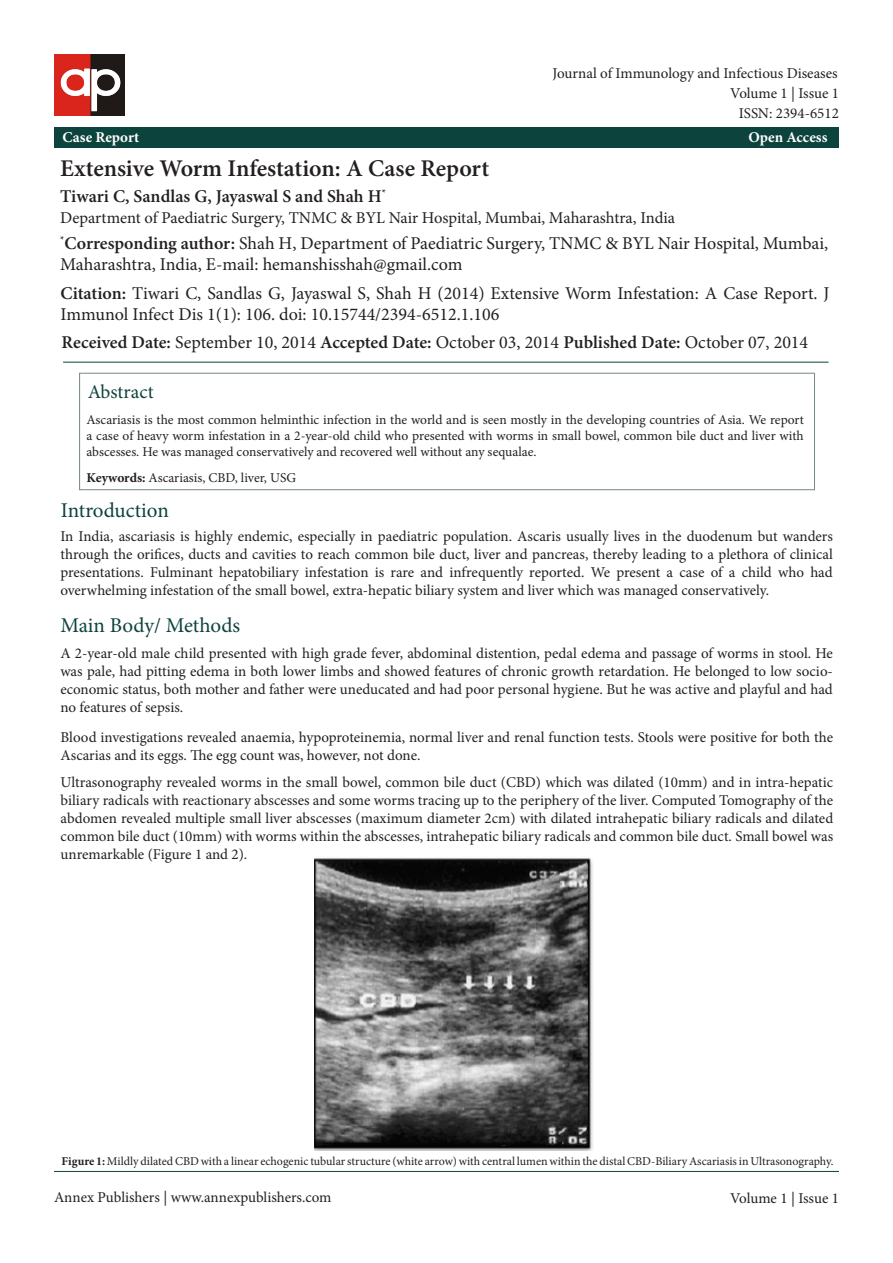
<style>
.page{position:relative;width:893px;height:1263px;background:#fff}
.page>*{position:absolute;margin:0;border:0;box-sizing:border-box;transform-origin:0 0}
.t1{font:600 24px "Minion Pro";color:#231f20}
.t2{font:21px "Minion Pro";color:#0d433d}
.t3{font:19.5px "Minion Pro";color:#0d433d}
.t4{font:18px/21.6px "Minion Pro";color:#231f20}
.t5{font:600 18px "Minion Pro";color:#231f20}
.t6{font:16.5px "Minion Pro";color:#231f20}
.t7{font:15px/18px "Minion Pro";letter-spacing:-.005em;color:#231f20;text-align:justify}
.t8{font:700 15px "Minion Pro";letter-spacing:.005em;color:#fff}
.t9{font:13.5px/16.2px "Minion Pro";letter-spacing:-.005em;color:#231f20;text-align:justify}
.t10{font:12px "Minion Pro";color:#231f20}
.s1{font-weight:600}
.s2{font-weight:700}
</style>
<div class="page">
<hr style="left:54px;top:1171px;width:785px;height:1px;background:#0d433d">
<div style="left:79px;top:373px;width:736px;height:117px;background:#fff;border:1px solid #748885"></div>
<img style="left:54px;top:54px;width:71px;height:62px">
<div style="left:54px;top:127px;width:785px;height:20px;background:#0d433d"></div>
<hr style="left:63px;top:362px;width:766px;height:1px;background:#0d433d">
<svg style="left:79px;top:372px;width:164px;height:119px"></svg>
<img style="left:315px;top:858px;width:278px;height:292px">
<p class="t7" style="left:552px;top:65px;width:287px">Journal of Immunology and Infectious Diseases</p>
<p class="t7" style="left:739px;top:104px;width:102px">ISSN: 2394-6512</p>
<p class="t7" style="left:730px;top:84px;width:110px">Volume 1 | Issue 1</p>
<p class="t8" style="left:63px;top:127px;width:78px">Case Report</p>
<p class="t8" style="left:748px;top:127px;width:81px">Open Access</p>
<p class="t1" style="left:60px;top:151px;width:430px">Extensive Worm Infestation: A Case Report</p>
<p class="t5" style="left:60px;top:184px;width:327px">Tiwari C, Sandlas G, Jayaswal S and Shah H<sup>*</sup></p>
<p class="t6" style="left:60px;top:207px;width:616px">Department of Paediatric Surgery, TNMC &amp; BYL Nair Hospital, Mumbai, Maharashtra, India</p>
<p class="t4" style="left:60px;top:232px;width:769px"><sup>*</sup><span class="s1">Corresponding author:</span> Shah H, Department of Paediatric Surgery, TNMC &amp; BYL Nair Hospital, Mumbai,<br>Maharashtra, India, E-mail: hemanshisshah@gmail.com</p>
<p class="t4" style="left:61px;top:282px;width:770px"><span class="s1">Citation:</span> Tiwari C, Sandlas G, Jayaswal S, Shah H (2014) Extensive Worm Infestation: A Case Report. J<br>Immunol Infect Dis 1(1): 106. doi: 10.15744/2394-6512.1.106</p>
<p class="t4" style="left:62px;top:331px;width:748px"><span class="s1">Received Date:</span> September 10, 2014 <span class="s1">Accepted Date:</span> October 03, 2014 <span class="s1">Published Date:</span> October 07, 2014</p>
<p class="t3" style="left:88px;top:378px;width:68px">Abstract</p>
<p class="t9" style="left:86px;top:411px;width:719px">Ascariasis is the most common helminthic infection in the world and is seen mostly in the developing countries of Asia. We report a case of heavy worm infestation in a 2-year-old child who presented with worms in small bowel, common bile duct and liver with abscesses. He was managed conservatively and recovered well without any sequalae.</p>
<p class="t9" style="left:86px;top:470px;width:211px"><span class="s2">Keywords:</span> Ascariasis, CBD, liver, USG</p>
<p class="t2" style="left:61px;top:496px;width:109px">Introduction</p>
<p class="t7" style="left:60px;top:527px;width:774px">In India, ascariasis is highly endemic, especially in paediatric population. Ascaris usually lives in the duodenum but wanders through the orifices, ducts and cavities to reach common bile duct, liver and pancreas, thereby leading to a plethora of clinical presentations. Fulminant hepatobiliary infestation is rare and infrequently reported. We present a case of a child who had overwhelming infestation of the small bowel, extra-hepatic biliary system and liver which was managed conservatively.</p>
<p class="t2" style="left:61px;top:611px;width:181px">Main Body/ Methods</p>
<p class="t7" style="left:60px;top:644px;width:774px">A 2-year-old male child presented with high grade fever, abdominal distention, pedal edema and passage of worms in stool. He was pale, had pitting edema in both lower limbs and showed features of chronic growth retardation. He belonged to low socio&shy;economic status, both mother and father were uneducated and had poor personal hygiene. But he was active and playful and had no features of sepsis.</p>
<p class="t7" style="left:61px;top:729px;width:774px">Blood investigations revealed anaemia, hypoproteinemia, normal liver and renal function tests. Stools were positive for both the<br>Ascarias and its eggs. The egg count was, however, not done.</p>
<p class="t7" style="left:61px;top:773px;width:774px">Ultrasonography revealed worms in the small bowel, common bile duct (CBD) which was dilated (10mm) and in intra-hepatic biliary radicals with reactionary abscesses and some worms tracing up to the periphery of the liver. Computed Tomography of the abdomen revealed multiple small liver abscesses (maximum diameter 2cm) with dilated intrahepatic biliary radicals and dilated common bile duct (10mm) with worms within the abscesses, intrahepatic biliary radicals and common bile duct. Small bowel was unremarkable (Figure 1 and 2).</p>
<p class="t10" style="left:62px;top:1153px;width:773px"><span class="s2">Figure 1:</span> Mildly dilated CBD with a linear echogenic tubular structure (white arrow) with central lumen within the distal CBD-Biliary Ascariasis in Ultrasonography.</p>
<p class="t7" style="left:54px;top:1188px;width:279px">Annex Publishers | www.annexpublishers.com</p>
<p class="t7" style="left:730px;top:1189px;width:110px">Volume 1 | Issue 1</p>
</div>
